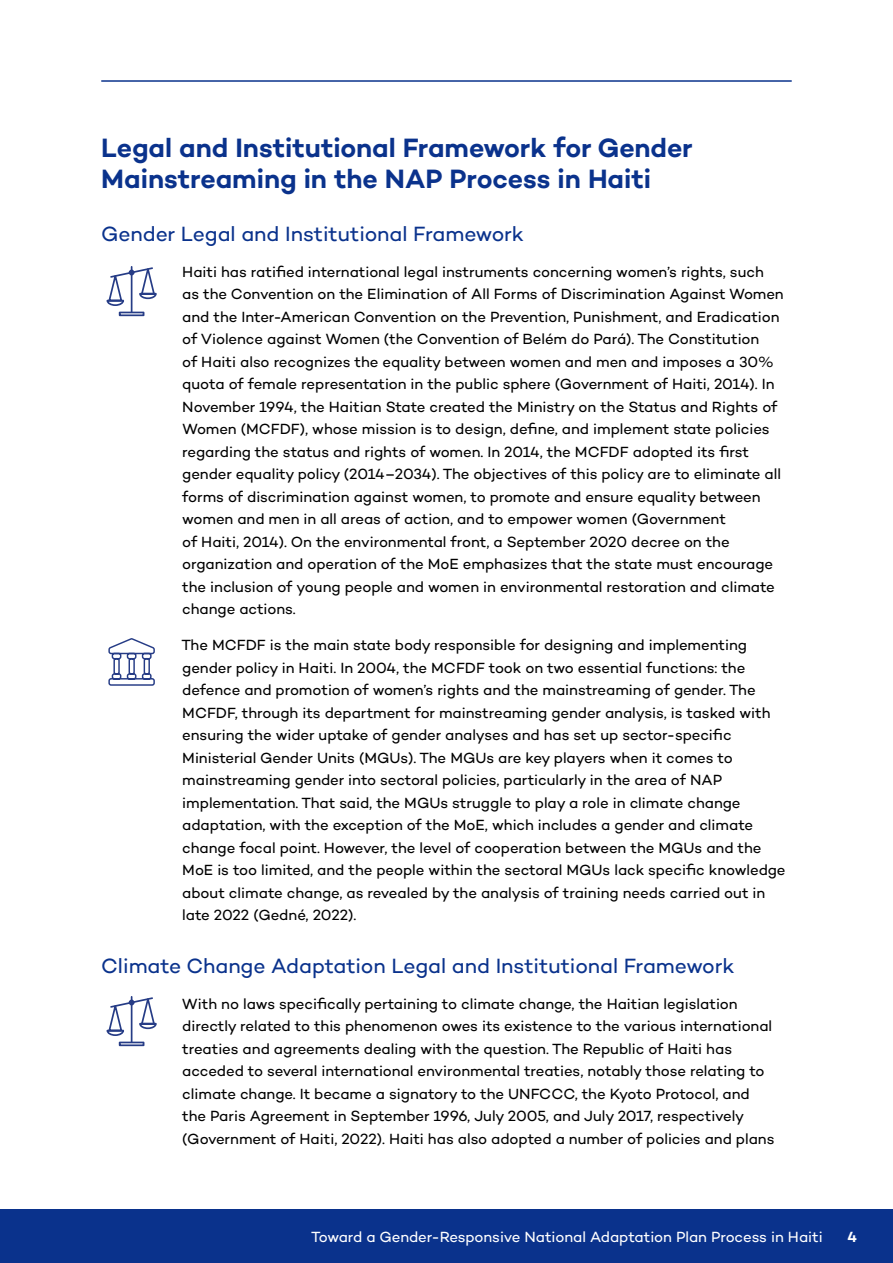
<style>
.page{position:relative;width:893px;height:1263px;background:#fff}
.page>*{position:absolute;margin:0;border:0;box-sizing:border-box;transform-origin:0 0}
.t1{font:600 27px/31.5px "Campton";color:#0a328c}
.t2{font:21px "Campton";letter-spacing:-.005em;color:#0a328c}
.t3{font:15px/22.5px "Campton";letter-spacing:-.005em;color:#000}
.t4{font:15px "Campton";letter-spacing:-.005em;color:#fff}
.t5{font:600 15px "Campton";color:#fff}
</style>
<div class="page">
<hr style="left:101px;top:80px;width:691px;height:2px;background:#0a328c">
<div style="left:0;top:1209px;width:893px;height:54px;background:#0a328c"></div>
<hr style="left:131px;top:267px;width:1px;height:45px;background:#263c86">
<svg style="left:106px;top:266px;width:51px;height:41px"></svg>
<div style="left:119px;top:312px;width:25px;height:4px;border:2px solid #263c86"></div>
<svg style="left:108px;top:638px;width:47px;height:48px"></svg>
<hr style="left:131px;top:997px;width:1px;height:45px;background:#263c86">
<svg style="left:106px;top:996px;width:51px;height:41px"></svg>
<div style="left:119px;top:1041px;width:25px;height:5px;border:2px solid #263c86"></div>
<h1 class="t1" style="left:101px;top:131px;width:593px">Legal and Institutional Framework for Gender<br>Mainstreaming in the NAP Process in Haiti</h1>
<h2 class="t2" style="left:101px;top:220px;width:424px">Gender Legal and Institutional Framework</h2>
<p class="t3" style="left:182px;top:260px;width:603px">Haiti has ratified international legal instruments concerning women’s rights, such as the Convention on the Elimination of All Forms of Discrimination Against Women and the Inter-American Convention on the Prevention, Punishment, and Eradication of Violence against Women (the Convention of Belém do Pará). The Constitution<br>of Haiti also recognizes the equality between women and men and imposes a 30% quota of female representation in the public sphere (Government of Haiti, 2014). In November 1994, the Haitian State created the Ministry on the Status and Rights of Women (MCFDF), whose mission is to design, define, and implement state policies regarding the status and rights of women. In 2014, the MCFDF adopted its first gender equality policy (2014–2034). The objectives of this policy are to eliminate all forms of discrimination against women, to promote and ensure equality between women and men in all areas of action, and to empower women (Government<br>of Haiti, 2014). On the environmental front, a September 2020 decree on the organization and operation of the MoE emphasizes that the state must encourage the inclusion of young people and women in environmental restoration and climate change actions.</p>
<p class="t3" style="left:181px;top:633px;width:606px">The MCFDF is the main state body responsible for designing and implementing gender policy in Haiti. In 2004, the MCFDF took on two essential functions: the defence and promotion of women’s rights and the mainstreaming of gender. The MCFDF, through its department for mainstreaming gender analysis, is tasked with ensuring the wider uptake of gender analyses and has set up sector-specific Ministerial Gender Units (MGUs). The MGUs are key players when it comes to mainstreaming gender into sectoral policies, particularly in the area of NAP implementation. That said, the MGUs struggle to play a role in climate change adaptation, with the exception of the MoE, which includes a gender and climate change focal point. However, the level of cooperation between the MGUs and the MoE is too limited, and the people within the sectoral MGUs lack specific knowledge about climate change, as revealed by the analysis of training needs carried out in late 2022 (Gedné, 2022).</p>
<h2 class="t2" style="left:101px;top:952px;width:635px">Climate Change Adaptation Legal and Institutional Framework</h2>
<p class="t3" style="left:182px;top:992px;width:594px">With no laws specifically pertaining to climate change, the Haitian legislation directly related to this phenomenon owes its existence to the various international treaties and agreements dealing with the question. The Republic of Haiti has acceded to several international environmental treaties, notably those relating to climate change. It became a signatory to the UNFCCC, the Kyoto Protocol, and the Paris Agreement in September 1996, July 2005, and July 2017, respectively (Government of Haiti, 2022). Haiti has also adopted a number of policies and plans</p>
<p class="t4" style="left:311px;top:1227px;width:513px">Toward a Gender-Responsive National Adaptation Plan Process in Haiti</p>
<p class="t5" style="left:848px;top:1227px;width:11px">4</p>
</div>
